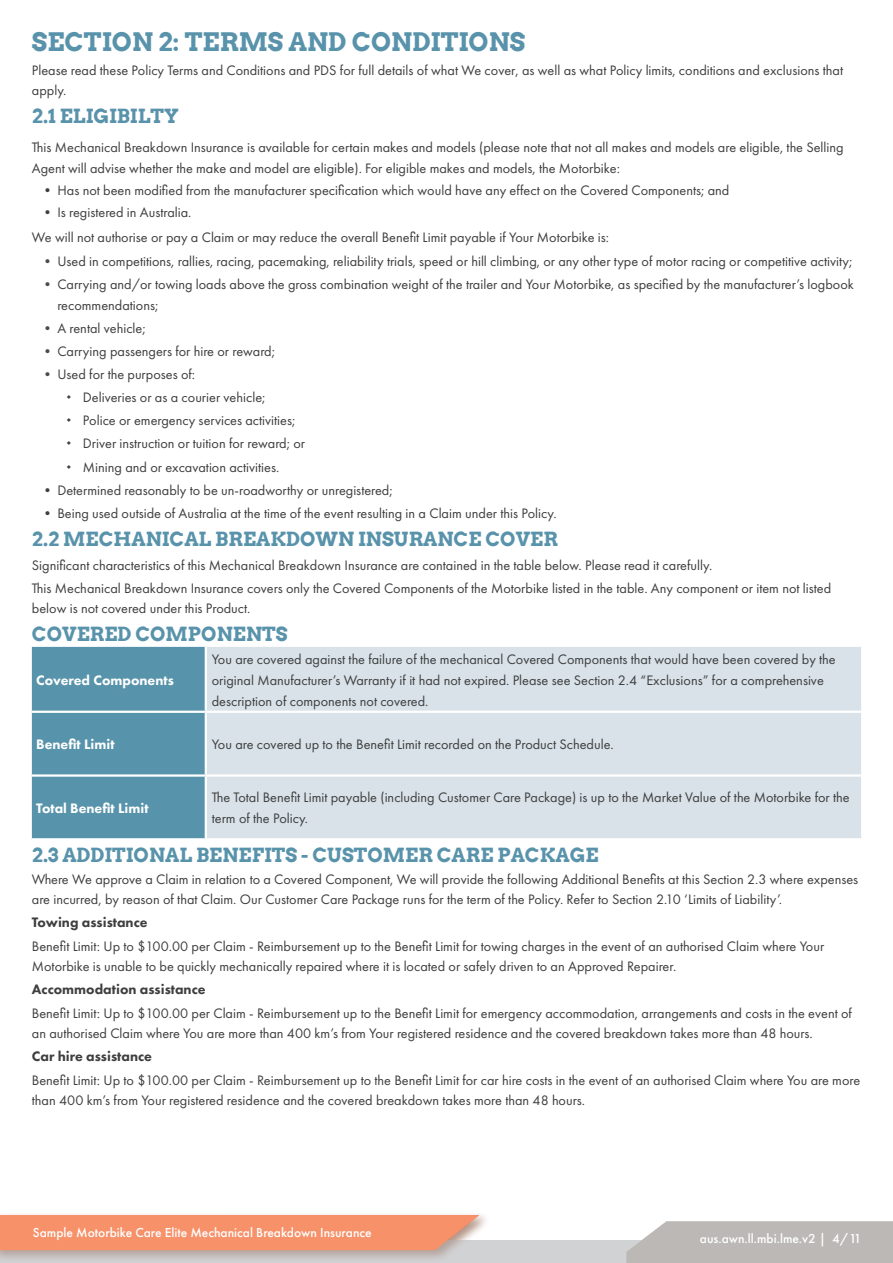
<style>
.page{position:relative;width:893px;height:1263px;background:#fff}
.page>*{position:absolute;margin:0;border:0;box-sizing:border-box;transform-origin:0 0}
.H2_Blue_Futura{font:700 25.5px "Arvo";color:#5893ab}
.H2_Blue_Futura-2{font:700 19.5px "Arvo";color:#5893ab}
.Body_Text{font:14.25px/19.5px "Futura PT";color:#3e3e3f}
.body-text{font:14.25px "Futura PT";color:#3e3e3f}
.Body_Text-2{font:800 14.25px "Futura PT";color:#3e3e3f}
.t1{font:800 14.25px "Futura PT";color:#fff}
.t2{font:500 13.5px "Futura PT";color:#fff}
.s1{color:#4a4b4c}
</style>
<div class="page">
<div style="left:32px;top:647px;width:173px;height:191px;background:#5793aa"></div>
<div style="left:207px;top:647px;width:654px;height:191px;background:#d8e2e8"></div>
<hr style="left:32px;top:711px;width:174px;height:2px;background:#fff">
<hr style="left:206px;top:711px;width:655px;height:2px;background:#fff">
<hr style="left:32px;top:774px;width:174px;height:3px;background:#fff">
<hr style="left:206px;top:774px;width:655px;height:3px;background:#fff">
<div style="left:0;top:1241px;width:893px;height:22px;background:#d1d2d4"></div>
<svg style="left:626px;top:1221px;width:267px;height:42px;background:#bebbb9"></svg>
<div style="left:0;top:1211px;width:490px;height:52px;background:#804931;opacity:.35"></div>
<div style="left:0;top:1215px;width:479px;height:35px;background:#f69169"></div>
<p class="H2_Blue_Futura" style="left:32px;top:26px;width:495px">SECTION 2: TERMS AND CONDITIONS</p>
<p class="Body_Text" style="left:32px;top:60px;width:813px">Please read these Policy Terms and Conditions and PDS for full details of what We cover, as well as what Policy limits, conditions and exclusions that apply.</p>
<p class="H2_Blue_Futura-2" style="left:32px;top:103px;width:148px">2.1 ELIGIBILTY</p>
<p class="Body_Text" style="left:32px;top:137px;width:813px;line-height:21px">This Mechanical Breakdown Insurance is available for certain makes and models (please note that not all makes and models are eligible, the Selling<br>Agent will advise whether the make and model are eligible). For eligible makes and models, the Motorbike:</p>
<p class="Body_Text" style="left:40px;top:181px;width:691px">• Has not been modified from the manufacturer specification which would have any effect on the Covered Components; and</p>
<p class="Body_Text" style="left:40px;top:203px;width:153px">• Is registered in Australia.</p>
<p class="body-text" style="left:32px;top:229px;width:579px">We will not authorise or pay a Claim or may reduce the overall Benefit Limit payable if Your Motorbike is:</p>
<p class="Body_Text" style="left:40px;top:251px;width:813px"><span class="s1">•</span> Used in competitions, rallies, racing, pacemaking, reliability trials, speed or hill climbing, or any other type of motor racing or competitive activity;</p>
<p class="Body_Text" style="left:57px;top:273px;width:798px;line-height:21px;text-indent:-17px"><span class="s1">•</span> Carrying and/or towing loads above the gross combination weight of the trailer and Your Motorbike, as specified by the manufacturer’s logbook recommendations;</p>
<p class="Body_Text" style="left:40px;top:318px;width:107px"><span class="s1">•</span> A rental vehicle;</p>
<p class="Body_Text" style="left:40px;top:341px;width:236px"><span class="s1">•</span> Carrying passengers for hire or reward;</p>
<p class="Body_Text" style="left:40px;top:364px;width:156px"><span class="s1">•</span> Used for the purposes of:</p>
<p class="Body_Text" style="left:83px;top:388px;width:184px">Deliveries or as a courier vehicle;</p>
<p class="Body_Text" style="left:83px;top:411px;width:214px">Police or emergency services activities;</p>
<p class="Body_Text" style="left:83px;top:434px;width:224px">Driver instruction or tuition for reward; or</p>
<p class="Body_Text" style="left:83px;top:457px;width:198px">Mining and or excavation activities.</p>
<p class="Body_Text" style="left:40px;top:480px;width:354px">• Determined reasonably to be un-roadworthy or unregistered;</p>
<p class="Body_Text" style="left:40px;top:503px;width:518px">• Being used outside of Australia at the time of the event resulting in a Claim under this Policy.</p>
<p class="H2_Blue_Futura-2" style="left:32px;top:527px;width:528px">2.2 MECHANICAL BREAKDOWN INSURANCE COVER</p>
<p class="Body_Text" style="left:32px;top:555px;width:682px">Significant characteristics of this Mechanical Breakdown Insurance are contained in the table below. Please read it carefully.</p>
<p class="Body_Text" style="left:32px;top:579px;width:801px">This Mechanical Breakdown Insurance covers only the Covered Components of the Motorbike listed in the table. Any component or item not listed below is not covered under this Product.</p>
<p class="H2_Blue_Futura-2" style="left:32px;top:622px;width:257px">COVERED COMPONENTS</p>
<p class="t1" style="left:36px;top:671px;width:139px">Covered Components</p>
<p class="Body_Text" style="left:212px;top:648px;width:625px;line-height:21px">You are covered against the failure of the mechanical Covered Components that would have been covered by the original Manufacturer’s Warranty if it had not expired. Please see Section 2.4 “Exclusions” for a comprehensive description of components not covered.</p>
<p class="t1" style="left:36px;top:735px;width:80px">Benefit Limit</p>
<p class="Body_Text" style="left:212px;top:734px;width:403px">You are covered up to the Benefit Limit recorded on the Product Schedule.</p>
<p class="t1" style="left:36px;top:799px;width:114px">Total Benefit Limit</p>
<p class="Body_Text" style="left:212px;top:787px;width:639px;line-height:21px">The Total Benefit Limit payable (including Customer Care Package) is up to the Market Value of the Motorbike for the term of the Policy.</p>
<p class="H2_Blue_Futura-2" style="left:32px;top:843px;width:568px">2.3 ADDITIONAL BENEFITS - CUSTOMER CARE PACKAGE</p>
<p class="Body_Text" style="left:32px;top:869px;width:828px">Where We approve a Claim in relation to a Covered Component, We will provide the following Additional Benefits at this Section 2.3 where expenses are incurred, by reason of that Claim. Our Customer Care Package runs for the term of the Policy. Refer to Section 2.10 ‘Limits of Liability’.</p>
<p class="Body_Text-2" style="left:32px;top:914px;width:117px">Towing assistance</p>
<p class="Body_Text" style="left:32px;top:936px;width:794px">Benefit Limit: Up to $100.00 per Claim - Reimbursement up to the Benefit Limit for towing charges in the event of an authorised Claim where Your<br>Motorbike is unable to be quickly mechanically repaired where it is located or safely driven to an Approved Repairer.</p>
<p class="Body_Text-2" style="left:32px;top:981px;width:175px">Accommodation assistance</p>
<p class="Body_Text" style="left:32px;top:1003px;width:822px">Benefit Limit: Up to $100.00 per Claim - Reimbursement up to the Benefit Limit for emergency accommodation, arrangements and costs in the event of an authorised Claim where You are more than 400 km’s from Your registered residence and the covered breakdown takes more than 48 hours.</p>
<p class="Body_Text-2" style="left:32px;top:1048px;width:122px">Car hire assistance</p>
<p class="Body_Text" style="left:32px;top:1070px;width:830px">Benefit Limit: Up to $100.00 per Claim - Reimbursement up to the Benefit Limit for car hire costs in the event of an authorised Claim where You are more than 400 km’s from Your registered residence and the covered breakdown takes more than 48 hours.</p>
<p class="t2" style="left:33px;top:1224px;width:340px">Sample Motorbike Care Elite Mechanical Breakdown Insurance</p>
<p class="t2" style="left:700px;top:1230px;width:163px">aus.awn.ll.mbi.lme.v2 | 4/11</p>
</div>
